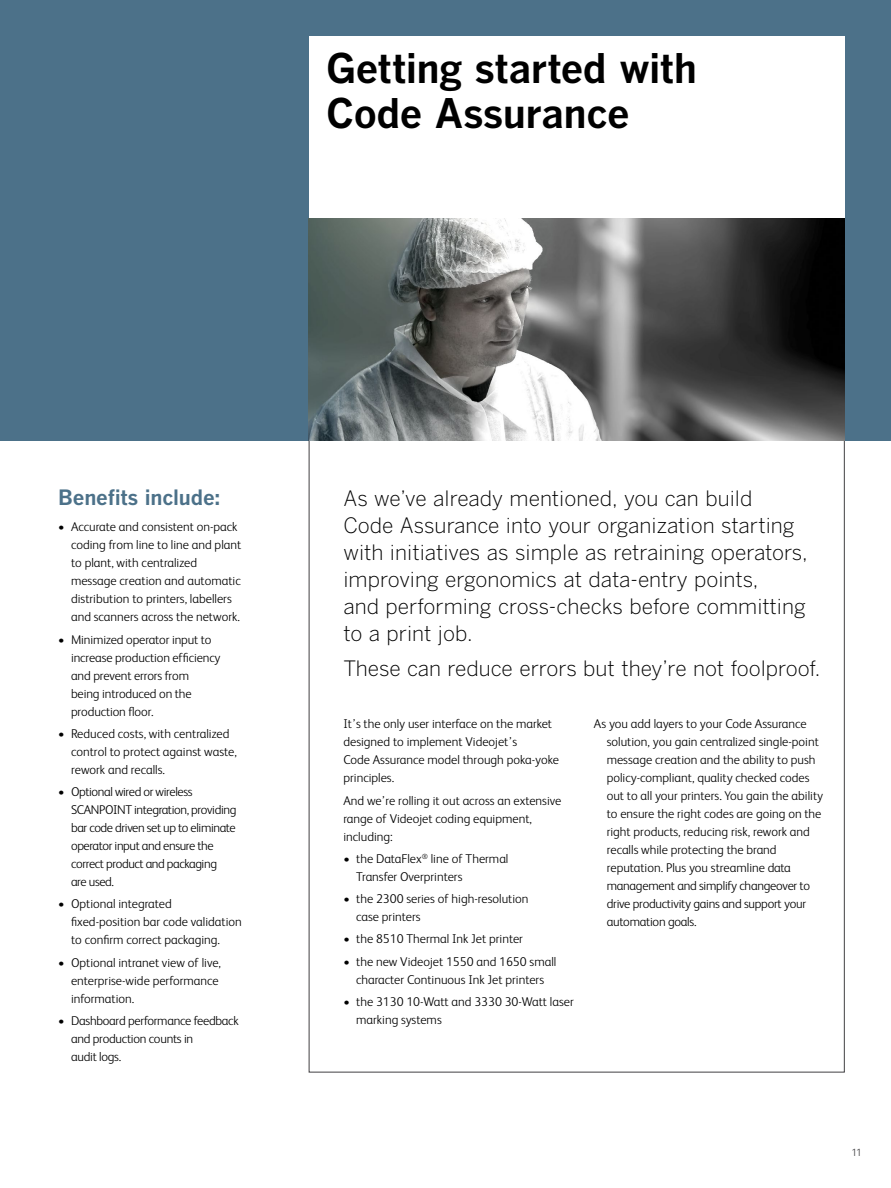
<style>
.page{position:relative;width:891px;height:1188px;background:#fff}
.page>*{position:absolute;margin:0;border:0;box-sizing:border-box;transform-origin:0 0}
.t1{font:40.5px/45px "Benton Got Bol";letter-spacing:-.015em;color:#000}
.t2{font:21px/27px "Benton Got Lt";color:#000}
.t3{font:21px "Benton Got Bol";letter-spacing:-.01em;color:#4c7189}
.t4{font:300 12.75px/18px "FS Albert";color:#000}
.t5{font:300 12.75px/18px "FS Albert";letter-spacing:-.03em;color:#000}
.t6{font:300 12.75px/18px "FS Albert";letter-spacing:-.02em;color:#000}
.t7{font:300 10.5px "FS Albert";color:#414042}
</style>
<div class="page">
<div style="left:0;top:0;width:891px;height:441px;background:#4c7189"></div>
<div style="left:309px;top:36px;width:536px;height:182px;background:#fff"></div>
<img style="left:309px;top:218px;width:536px;height:223px">
<h1 class="t1" style="left:326px;top:45px;width:372px">Getting started with<br>Code Assurance</h1>
<h2 class="t3" style="left:58px;top:484px;width:164px">Benefits include:</h2>
<p class="t4" style="left:71px;top:518px;width:172px;text-indent:-13px">• Accurate and consistent on-pack coding from line to line and plant to plant, with centralized message creation and automatic distribution to printers, labellers and scanners across the network.</p>
<p class="t4" style="left:71px;top:630px;width:151px;text-indent:-13px">• Minimized operator input to increase production efficiency and prevent errors from being introduced on the production floor.</p>
<p class="t4" style="left:71px;top:724px;width:167px;text-indent:-13px">• Reduced costs, with centralized control to protect against waste, rework and recalls.</p>
<p class="t5" style="left:71px;top:783px;width:167px;text-indent:-13px">• Optional wired or wireless<br>SCANPOINT integration, providing bar code driven set up to eliminate operator input and ensure the correct product and packaging<br>are used.</p>
<p class="t4" style="left:71px;top:895px;width:172px;text-indent:-13px">• Optional integrated fixed-position bar code validation to confirm correct packaging.</p>
<p class="t4" style="left:71px;top:953px;width:151px;text-indent:-13px">• Optional intranet view of live, enterprise-wide performance information.</p>
<p class="t6" style="left:71px;top:1011px;width:169px;text-indent:-13px">• Dashboard performance feedback and production counts in<br>audit logs.</p>
<p class="t2" style="left:343px;top:485px;width:466px">As we’ve already mentioned, you can build<br>Code Assurance into your organization starting with initiatives as simple as retraining operators, improving ergonomics at data-entry points,<br>and performing cross-checks before committing to a print job.</p>
<h2 class="t2" style="left:343px;top:655px;width:479px">These can reduce errors but they’re not foolproof.</h2>
<p class="t4" style="left:343px;top:715px;width:217px">It’s the only user interface on the market designed to implement Videojet’s<br>Code Assurance model through poka-yoke principles.</p>
<p class="t4" style="left:343px;top:791px;width:219px">And we’re rolling it out across an extensive range of Videojet coding equipment, including:</p>
<p class="t4" style="left:356px;top:850px;width:154px;text-indent:-13px">• the DataFlex<sup>®</sup> line of Thermal<br>Transfer Overprinters</p>
<p class="t4" style="left:356px;top:890px;width:174px;text-indent:-13px">• the 2300 series of high-resolution case printers</p>
<p class="t4" style="left:343px;top:930px;width:181px">• the 8510 Thermal Ink Jet printer</p>
<p class="t4" style="left:343px;top:952px;width:214px;text-align:center">• the new Videojet 1550 and 1650 small character Continuous Ink Jet printers</p>
<p class="t4" style="left:356px;top:993px;width:219px;text-indent:-13px">• the 3130 10-Watt and 3330 30-Watt laser marking systems</p>
<p class="t4" style="left:607px;top:715px;width:218px;text-indent:-13px">As you add layers to your Code Assurance solution, you gain centralized single-point message creation and the ability to push policy-compliant, quality checked codes out to all your printers. You gain the ability to ensure the right codes are going on the right products, reducing risk, rework and recalls while protecting the brand reputation. Plus you streamline data management and simplify changeover to drive productivity gains and support your automation goals.</p>
<p class="t7" style="left:851px;top:1147px;width:12px">11</p>
</div>
